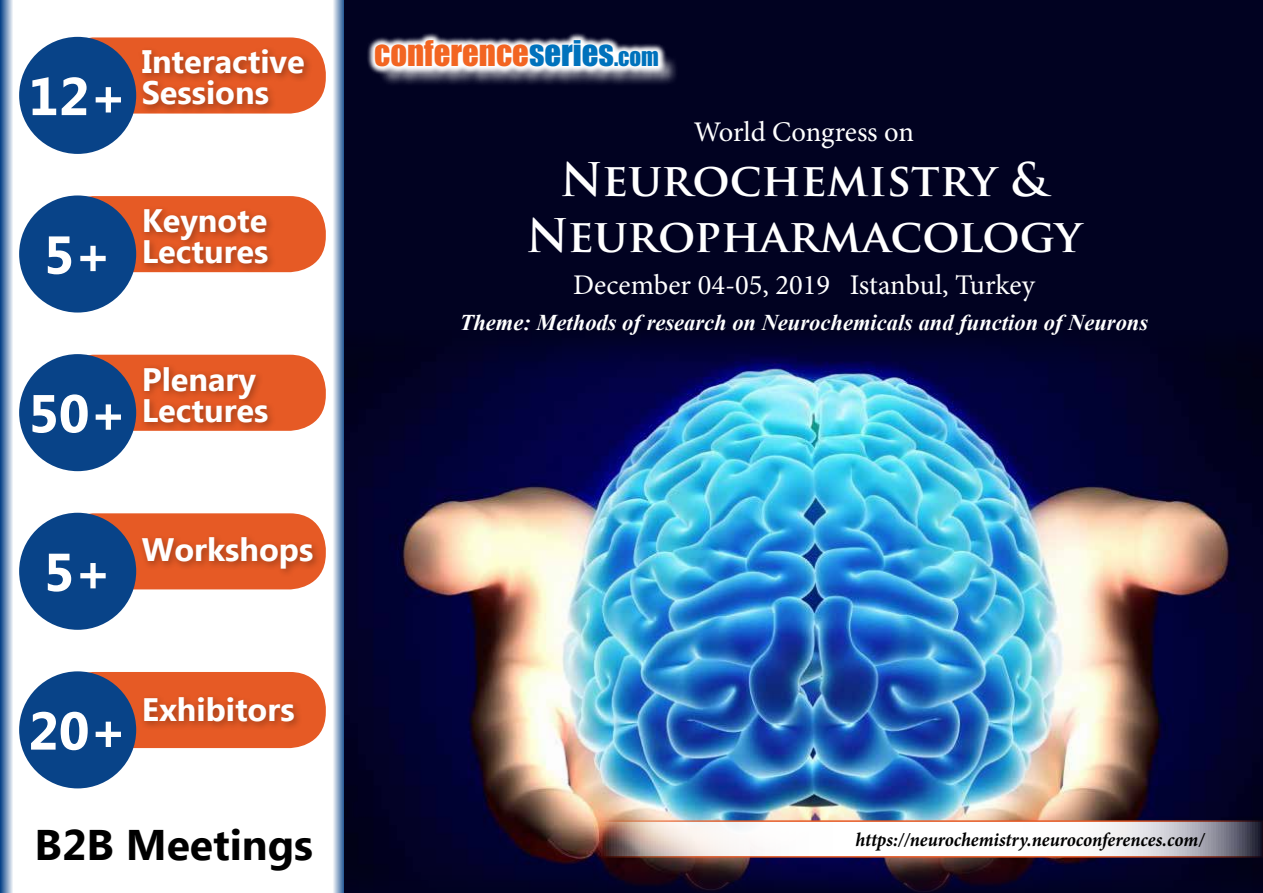
<style>
.page{position:relative;width:1263px;height:893px;background:#fff}
.page>*{position:absolute;margin:0;border:0;box-sizing:border-box;transform-origin:0 0}
.t1{font:700 53.25px "Ebrima";color:#fff}
.t2{font:700 45.15px/56.1px "Trajan Pro";color:#fff;text-align:center}
.t3{font:700 42.75px "Ebrima";color:#000}
.t4{font:32.7px "Impact";color:#f26522}
.t5{font:700 32.4px/30.9px "Ebrima";color:#fff}
.t6{font:28.5px "Minion Pro";color:#fff}
.t7{font:italic 700 22.5px "Times New Roman";color:#fff}
.t8{font:italic 700 19.5px "Minion Pro";letter-spacing:-.005em;color:#000;scale:.95 1}
.s1{color:#0072bc}
.s2{font-size:22.95px;color:#0072bc}
</style>
<div class="page">
<div style="left:58px;top:37px;width:268px;height:77px;background:#e65a25;border-radius:36px"></div>
<div style="left:19px;top:37px;width:117px;height:117px;background:#084388;border-radius:50%"></div>
<div style="left:138px;top:45px;width:176px;height:70px;background:#000;opacity:.3"></div>
<div style="left:58px;top:196px;width:268px;height:76px;background:#e65a25;border-radius:36px"></div>
<div style="left:19px;top:195px;width:117px;height:118px;background:#084388;border-radius:50%"></div>
<div style="left:140px;top:205px;width:137px;height:68px;background:#000;opacity:.3"></div>
<div style="left:58px;top:355px;width:268px;height:76px;background:#e65a25;border-radius:36px"></div>
<div style="left:19px;top:354px;width:117px;height:117px;background:#084388;border-radius:50%"></div>
<div style="left:140px;top:362px;width:137px;height:70px;background:#000;opacity:.3"></div>
<div style="left:58px;top:513px;width:268px;height:76px;background:#e65a25;border-radius:36px"></div>
<div style="left:19px;top:513px;width:117px;height:117px;background:#084388;border-radius:50%"></div>
<div style="left:138px;top:533px;width:184px;height:45px;background:#000;opacity:.3"></div>
<div style="left:58px;top:672px;width:268px;height:76px;background:#e65a25;border-radius:36px"></div>
<div style="left:19px;top:671px;width:117px;height:117px;background:#084388;border-radius:50%"></div>
<div style="left:140px;top:693px;width:164px;height:38px;background:#000;opacity:.3"></div>
<svg style="left:0;top:0;width:13px;height:893px;background:#7a99be"></svg>
<svg style="left:333px;top:0;width:12px;height:893px;background:#8da8c8"></svg>
<div style="left:345px;top:0;width:918px;height:893px;background:#010221"></div>
<img style="left:345px;top:340px;width:918px;height:552px">
<div style="left:378px;top:44px;width:301px;height:43px;background:#fff;opacity:.75"></div>
<svg style="left:367px;top:33px;width:300px;height:43px;background:#b3b3bd"></svg>
<svg style="left:597px;top:820px;width:666px;height:38px;background:#dccfcc"></svg>
<h1 class="t1" style="left:28px;top:57px;width:100px">12+</h1>
<p class="t5" style="left:142px;top:48px;width:165px">Interactive<br>Sessions</p>
<h1 class="t1" style="left:44px;top:215px;width:70px">5+</h1>
<p class="t5" style="left:142px;top:207px;width:128px">Keynote<br>Lectures</p>
<h1 class="t1" style="left:28px;top:374px;width:100px">50+</h1>
<p class="t5" style="left:142px;top:365px;width:128px">Plenary<br>Lectures</p>
<h1 class="t1" style="left:44px;top:532px;width:70px">5+</h1>
<p class="t5" style="left:142px;top:536px;width:173px">Workshops</p>
<h1 class="t1" style="left:28px;top:691px;width:100px">20+</h1>
<p class="t5" style="left:142px;top:696px;width:154px">Exhibitors</p>
<h3 class="t3" style="left:35px;top:813px;width:280px">B2B Meetings</h3>
<p class="t4" style="left:374px;top:28px;width:286px">CONFERENCE<span class="s1">SERIES</span><span class="s2">.COM</span></p>
<p class="t6" style="left:694px;top:112px;width:222px">World Congress on</p>
<h2 class="t2" style="left:526px;top:152px;width:557px">Neurochemistry &amp;<br>Neuropharmacology</h2>
<p class="t6" style="left:573px;top:266px;width:463px">December 04-05, 2019 Istanbul, Turkey</p>
<p class="t7" style="left:460px;top:307px;width:690px">Theme: Methods of research on Neurochemicals and function of Neurons</p>
<p class="t8" style="left:855px;top:826px;width:369px">https://neurochemistry.neuroconferences.com/</p>
</div>
